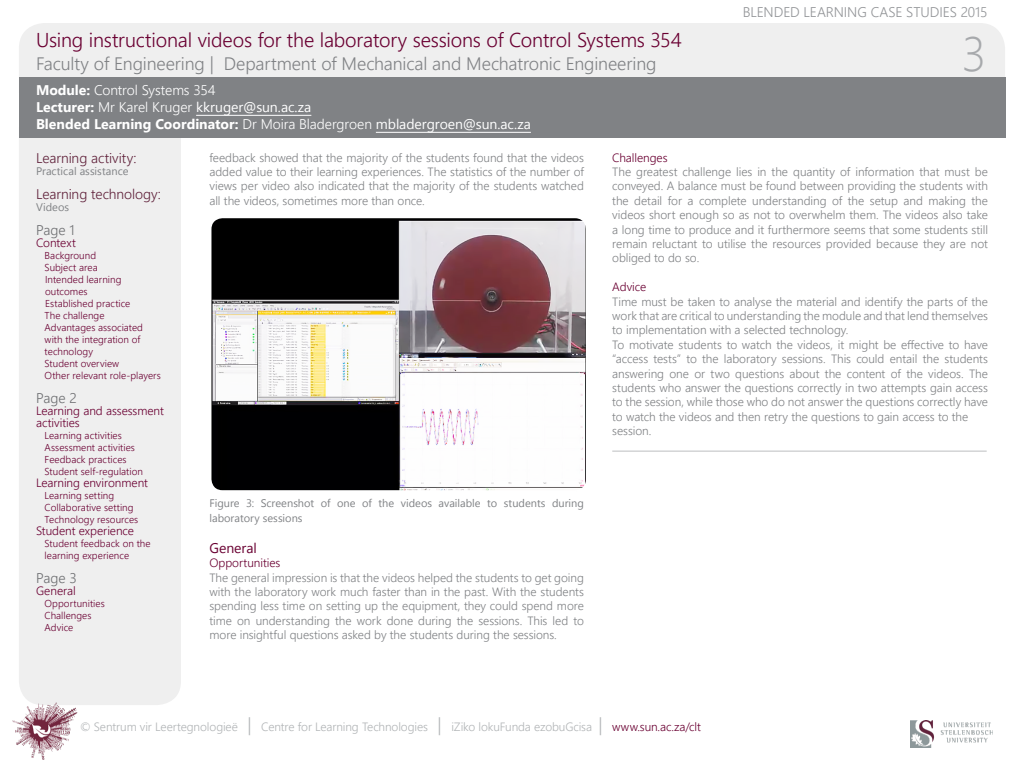
<style>
.page{position:relative;width:1024px;height:768px;background:#fff}
.page>*{position:absolute;margin:0;border:0;box-sizing:border-box;transform-origin:0 0}
.t1{font:300 48px "Segoe UI";color:#a7a9ac}
.t2{font:300 20px "Segoe UI";letter-spacing:-.01em;color:#6a0032}
.t3{font:300 18px "Segoe UI";letter-spacing:-.01em;color:#808285}
.t4{font:300 14px/17px "Segoe UI";letter-spacing:-.005em;color:#fff}
.t5{font:300 14px "Segoe UI";letter-spacing:-.005em;color:#60223b}
.t6{font:300 14px "Segoe UI";letter-spacing:-.005em;color:#939598}
.t7{font:300 14px "Segoe UI";letter-spacing:-.005em;color:#6d6e71}
.t8{font:14px "Segoe UI";color:#6a0032}
.t9{font:300 12px/14.4px "Segoe UI";letter-spacing:-.005em;color:#808285;text-align:justify}
.t10{font:300 12px/12px "Segoe UI";letter-spacing:-.005em;color:#6a0032}
.t11{font:300 12px "Segoe UI";letter-spacing:-.01em;color:#b1b4b6}
.t12{font:11px/14.4px "Segoe UI";color:#808285}
.t13{font:300 10px/12px "Segoe UI";letter-spacing:.005em;color:#6a0032}
.s1{font-weight:700}
.s2{font-weight:400}
.s3{font-size:18px}
.s4{color:#6a0032}
</style>
<div class="page">
<div style="left:19px;top:23px;width:986px;height:94px;background:#efefef;border-radius:26px"></div>
<div style="left:19px;top:106px;width:162px;height:599px;background:#efefef;border-radius:24px"></div>
<div style="left:19px;top:77px;width:986px;height:61px;background:#808285"></div>
<hr style="left:196px;top:115px;width:115px;height:1px;background:#fff">
<hr style="left:376px;top:132px;width:155px;height:1px;background:#fff">
<img style="left:12px;top:701px;width:66px;height:59px">
<img style="left:212px;top:219px;width:373px;height:270px">
<div style="left:209px;top:216px;width:379px;height:276px;border:2px solid #fff;border-radius:12px"></div>
<hr style="left:612px;top:451px;width:375px;height:1px;background:#bcbec0">
<img style="left:910px;top:720px;width:83px;height:28px">
<h2 class="t2" style="left:36px;top:24px;width:647px">Using instructional videos for the laboratory sessions of Control Systems 354</h2>
<p class="t4" style="left:36px;top:81px;width:496px"><span class="s1">Module:</span> Control Systems 354<br><span class="s1">Lecturer:</span> Mr Karel Kruger <span class="s2">kkruger@sun.ac.za<br></span><span class="s1">Blended Learning Coordinator:</span> Dr Moira Bladergroen <span class="s2">mbladergroen@sun.ac.za</span></p>
<h3 class="t3" style="left:36px;top:50px;width:622px">Faculty of Engineering | Department of Mechanical and Mechatronic Engineering</h3>
<p class="t6" style="left:743px;top:1px;width:246px">BLENDED LEARNING CASE STUDIES 2015</p>
<h1 class="t1" style="left:962px;top:21px;width:26px">3</h1>
<p class="t5" style="left:36px;top:148px;width:102px">Learning activity:</p>
<p class="t12" style="left:36px;top:164px;width:94px">Practical assistance</p>
<p class="t5" style="left:36px;top:184px;width:126px">Learning technology:</p>
<p class="t12" style="left:36px;top:200px;width:34px">Videos</p>
<p class="t7" style="left:36px;top:220px;width:40px">Page 1</p>
<p class="t10" style="left:36px;top:237px;width:41px">Context</p>
<p class="t13" style="left:45px;top:249px;width:118px">Background<br>Subject area<br>Intended learning outcomes<br>Established practice<br>The challenge<br>Advantages associated with the integration of technology<br>Student overview<br>Other relevant role-players</p>
<p class="t7" style="left:36px;top:388px;width:42px">Page 2</p>
<p class="t10" style="left:36px;top:405px;width:129px">Learning and assessment activities</p>
<p class="t13" style="left:45px;top:429px;width:100px">Learning activities<br>Assessment activities<br>Feedback practices<br>Student self-regulation</p>
<p class="t10" style="left:36px;top:477px;width:113px">Learning environment</p>
<p class="t13" style="left:45px;top:489px;width:95px">Learning setting<br>Collaborative setting<br>Technology resources</p>
<p class="t10" style="left:36px;top:525px;width:99px">Student experience</p>
<p class="t13" style="left:45px;top:537px;width:108px">Student feedback on the learning experience</p>
<p class="t7" style="left:36px;top:568px;width:42px">Page 3</p>
<p class="t10" style="left:36px;top:585px;width:41px">General</p>
<p class="t13" style="left:45px;top:597px;width:62px">Opportunities<br>Challenges<br>Advice</p>
<p class="t9" style="left:209px;top:150px;width:376px">feedback showed that the majority of the students found that the videos added value to their learning experiences. The statistics of the number of views per video also indicated that the majority of the students watched all the videos, sometimes more than once.</p>
<p class="t12" style="left:209px;top:496px;width:376px">Figure 3: Screenshot of one of the videos available to students during laboratory sessions</p>
<p class="t8" style="left:209px;top:538px;width:49px">General</p>
<p class="t10" style="left:209px;top:556px;width:72px">Opportunities</p>
<p class="t9" style="left:209px;top:570px;width:376px">The general impression is that the videos helped the students to get going with the laboratory work much faster than in the past. With the students spending less time on setting up the equipment, they could spend more time on understanding the work done during the sessions. This led to more insightful questions asked by the students during the sessions.</p>
<p class="t10" style="left:612px;top:151px;width:57px">Challenges</p>
<p class="t9" style="left:612px;top:164px;width:377px">The greatest challenge lies in the quantity of information that must be conveyed. A balance must be found between providing the students with the detail for a complete understanding of the setup and making the videos short enough so as not to overwhelm them. The videos also take a long time to produce and it furthermore seems that some students still remain reluctant to utilise the resources provided because they are not obliged to do so.</p>
<p class="t10" style="left:612px;top:280px;width:36px">Advice</p>
<p class="t9" style="left:612px;top:294px;width:377px;text-align:left">Time must be taken to analyse the material and identify the parts of the work that are critical to understanding the module and that lend themselves to implementation with a selected technology.<br>To motivate students to watch the videos, it might be effective to have “access tests” to the laboratory sessions. This could entail the students answering one or two questions about the content of the videos. The students who answer the questions correctly in two attempts gain access to the session, while those who do not answer the questions correctly have to watch the videos and then retry the questions to gain access to the session.</p>
<p class="t11" style="left:80px;top:718px;width:622px">© Sentrum vir Leertegnologieë <span class="s3">|</span> Centre for Learning Technologies <span class="s3">|</span> iZiko lokuFunda ezobuGcisa <span class="s3">|</span> <span class="s4">www.sun.ac.za/clt</span></p>
</div>
